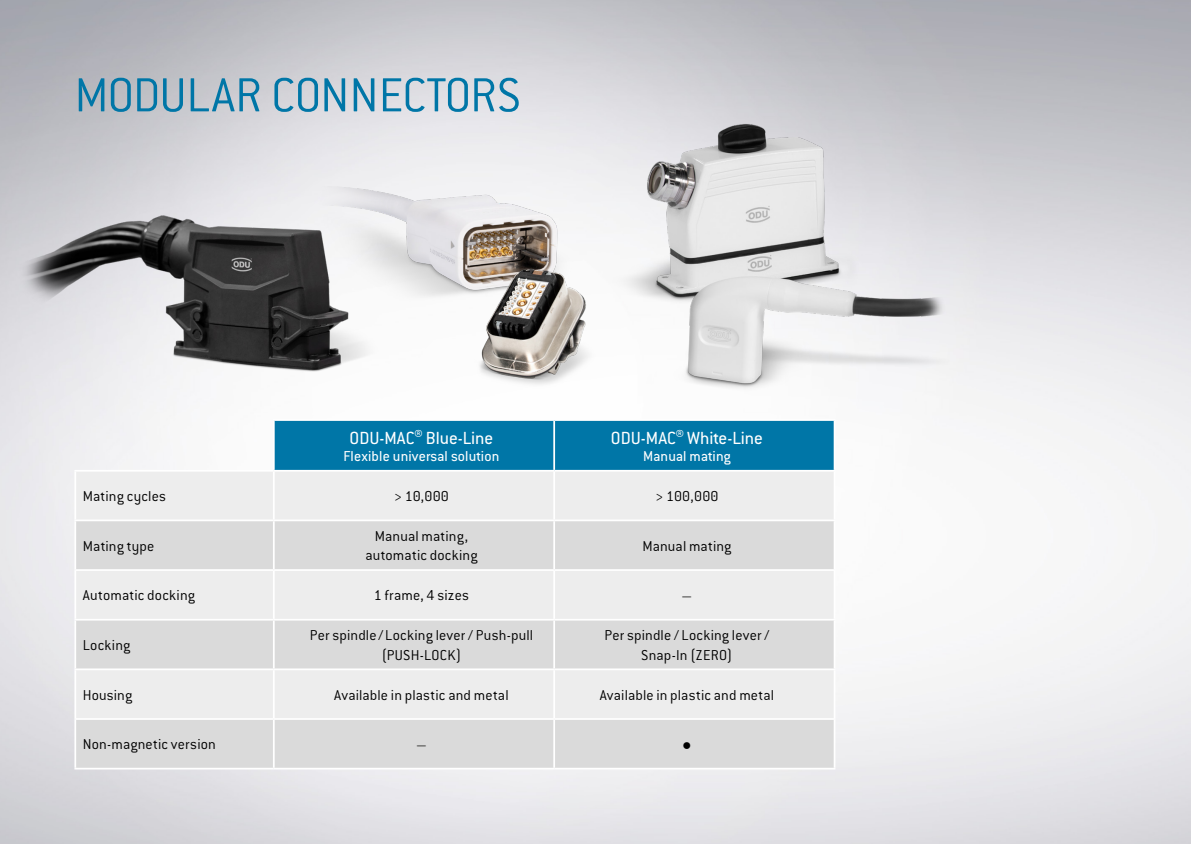
<style>
.page{position:relative;width:1191px;height:844px;background:#fff}
.page>*{position:absolute;margin:0;border:0;box-sizing:border-box;transform-origin:0 0}
.t1{font:300 52.5px "ITC Conduitfor ODU";letter-spacing:-.015em;color:#0076a7}
.t2{font:19.25px "ITC Conduitfor ODU";color:#fff}
.t3{font:300 15.75px/19.2px "ITC Conduitfor ODU";letter-spacing:.01em;color:#000;text-align:center}
.t4{font:15.75px "ITC Conduitfor ODU";letter-spacing:.01em;color:#fff}
.t5{font:15.75px "Arial";color:#575756}
.t6{font:15.75px "Arial";color:#000}
</style>
<div class="page">
<div style="left:275px;top:421px;width:558px;height:49px;background:#0076a7"></div>
<div style="left:76px;top:471px;width:757px;height:48px;background:#ededed"></div>
<svg style="left:76px;top:521px;width:757px;height:246px;fill:#dadada"></svg>
<hr style="left:553px;top:421px;width:2px;height:49px;background:#fff">
<hr style="left:273px;top:471px;width:2px;height:48px;background:#fff">
<hr style="left:553px;top:471px;width:2px;height:48px;background:#fff">
<hr style="left:273px;top:521px;width:2px;height:48px;background:#fff">
<hr style="left:553px;top:521px;width:2px;height:48px;background:#fff">
<hr style="left:74px;top:569px;width:200px;height:1px;background:#fff">
<hr style="left:274px;top:569px;width:280px;height:1px;background:#fff">
<hr style="left:273px;top:570px;width:2px;height:48px;background:#fff">
<hr style="left:554px;top:569px;width:281px;height:1px;background:#fff">
<hr style="left:553px;top:570px;width:2px;height:48px;background:#fff">
<hr style="left:74px;top:618px;width:200px;height:2px;background:#fff">
<hr style="left:274px;top:618px;width:280px;height:2px;background:#fff">
<hr style="left:273px;top:620px;width:2px;height:48px;background:#fff">
<hr style="left:554px;top:618px;width:281px;height:2px;background:#fff">
<hr style="left:553px;top:620px;width:2px;height:48px;background:#fff">
<hr style="left:74px;top:668px;width:200px;height:2px;background:#fff">
<hr style="left:274px;top:668px;width:280px;height:2px;background:#fff">
<hr style="left:273px;top:670px;width:2px;height:48px;background:#fff">
<hr style="left:554px;top:668px;width:281px;height:2px;background:#fff">
<hr style="left:553px;top:670px;width:2px;height:48px;background:#fff">
<hr style="left:74px;top:718px;width:200px;height:1px;background:#fff">
<hr style="left:274px;top:718px;width:280px;height:1px;background:#fff">
<hr style="left:273px;top:719px;width:2px;height:48px;background:#fff">
<hr style="left:554px;top:718px;width:281px;height:1px;background:#fff">
<hr style="left:553px;top:719px;width:2px;height:48px;background:#fff">
<img style="left:207px;top:140px;width:324px;height:215px">
<img style="left:440px;top:232px;width:91px;height:155px">
<img style="left:0;top:154px;width:412px;height:239px">
<img style="left:531px;top:95px;width:474px;height:316px">
<h1 class="t1" style="left:74px;top:66px;width:448px">MODULAR CONNECTORS</h1>
<p class="t2" style="left:349px;top:427px;width:145px">ODU-MAC® Blue-Line</p>
<p class="t4" style="left:343px;top:447px;width:157px">Flexible universal solution</p>
<p class="t2" style="left:611px;top:427px;width:153px">ODU-MAC® White-Line</p>
<p class="t4" style="left:643px;top:447px;width:89px">Manual mating</p>
<p class="t3" style="left:83px;top:486px;width:85px">Mating cycles</p>
<p class="t3" style="left:394px;top:486px;width:57px">&gt; 10,000</p>
<p class="t3" style="left:655px;top:486px;width:65px">&gt; 100,000</p>
<p class="t3" style="left:83px;top:536px;width:73px">Mating type</p>
<p class="t3" style="left:365px;top:526px;width:114px">Manual mating, automatic docking</p>
<p class="t3" style="left:642px;top:536px;width:91px">Manual mating</p>
<p class="t3" style="left:83px;top:586px;width:114px">Automatic docking</p>
<p class="t3" style="left:374px;top:586px;width:97px">1 frame, 4 sizes</p>
<p class="t5" style="left:682px;top:584px;width:10px">–</p>
<p class="t3" style="left:83px;top:635px;width:49px">Locking</p>
<p class="t3" style="left:310px;top:626px;width:225px">Per spindle / Locking lever / Push-pull (PUSH-LOCK)</p>
<p class="t3" style="left:604px;top:626px;width:166px">Per spindle / Locking lever /<br>Snap-In (ZERO)</p>
<p class="t3" style="left:83px;top:685px;width:51px">Housing</p>
<p class="t3" style="left:334px;top:685px;width:176px">Available in plastic and metal</p>
<p class="t3" style="left:600px;top:685px;width:176px">Available in plastic and metal</p>
<p class="t3" style="left:83px;top:734px;width:135px">Non-magnetic version</p>
<p class="t5" style="left:417px;top:733px;width:10px">–</p>
<p class="t6" style="left:682px;top:733px;width:11px">●</p>
</div>
